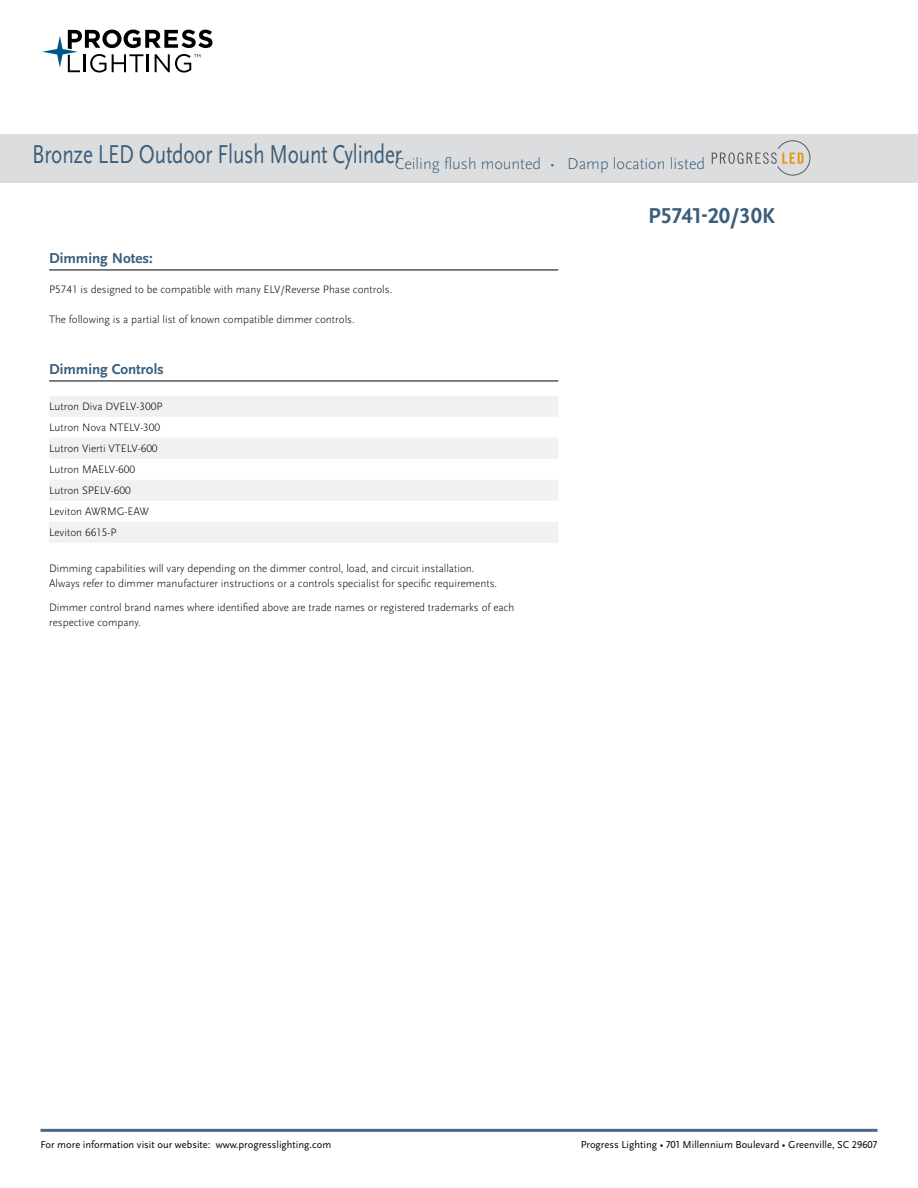
<style>
.page{position:relative;width:918px;height:1188px;background:#fff}
.page>*{position:absolute;margin:0;border:0;box-sizing:border-box;transform-origin:0 0}
.t1{font:700 22.5px "Scala Sans Pro";color:#3b5e7b}
.t2{font:300 16.5px "Scala Sans Pro";color:#3b5e7b}
.t3{font:700 15px "Scala Sans Pro";color:#3b5e7b}
.t4{font:300 11.25px/21px "Scala Sans Pro";color:#000}
.t5{font:10.5px "Scala Sans Pro";color:#000}
</style>
<div class="page">
<svg style="left:42px;top:30px;width:170px;height:43px"></svg>
<hr style="left:40px;top:1129px;width:838px;height:3px;background:#4c6884">
<div style="left:0;top:134px;width:918px;height:49px;background:#dcddde"></div>
<svg style="left:712px;top:141px;width:98px;height:34px"></svg>
<hr style="left:49px;top:270px;width:509px;height:1px;background:#000">
<hr style="left:49px;top:381px;width:509px;height:1px;background:#000">
<div style="left:49px;top:396px;width:509px;height:21px;background:#f1f1f2"></div>
<div style="left:49px;top:438px;width:509px;height:21px;background:#f1f1f2"></div>
<div style="left:49px;top:480px;width:509px;height:21px;background:#f1f1f2"></div>
<div style="left:49px;top:522px;width:509px;height:21px;background:#f1f1f2"></div>
<h2 class="t2" style="left:32px;top:154px;width:675px"><sup>Bronze</sup> <sup>LED</sup> <sup>Outdoor</sup> <sup>Flush</sup> <sup>Mount</sup> <sup>Cylinder</sup>Ceiling flush mounted • Damp location listed</h2>
<h1 class="t1" style="left:648px;top:202px;width:128px">P5741-20/30K</h1>
<h3 class="t3" style="left:49px;top:249px;width:105px">Dimming Notes:</h3>
<p class="t4" style="left:49px;top:279px;width:345px">P5741 is designed to be compatible with many ELV/Reverse Phase controls.</p>
<p class="t4" style="left:49px;top:309px;width:307px">The following is a partial list of known compatible dimmer controls.</p>
<h3 class="t3" style="left:49px;top:360px;width:116px">Dimming Controls</h3>
<p class="t4" style="left:49px;top:396px;width:115px">Lutron Diva DVELV-300P<br>Lutron Nova NTELV-300<br>Lutron Vierti VTELV-600<br>Lutron MAELV-600<br>Lutron SPELV-600<br>Leviton AWRMG-EAW<br>Leviton 6615-P</p>
<p class="t4" style="left:49px;top:561px;width:450px;line-height:15px">Dimming capabilities will vary depending on the dimmer control, load, and circuit installation.<br>Always refer to dimmer manufacturer instructions or a controls specialist for specific requirements.</p>
<p class="t4" style="left:49px;top:600px;width:467px;line-height:15px">Dimmer control brand names where identified above are trade names or registered trademarks of each respective company.</p>
<p class="t5" style="left:40px;top:1139px;width:292px">For more information visit our website: www.progresslighting.com</p>
<p class="t5" style="left:581px;top:1138px;width:298px">Progress Lighting • 701 Millennium Boulevard • Greenville, SC 29607</p>
</div>
